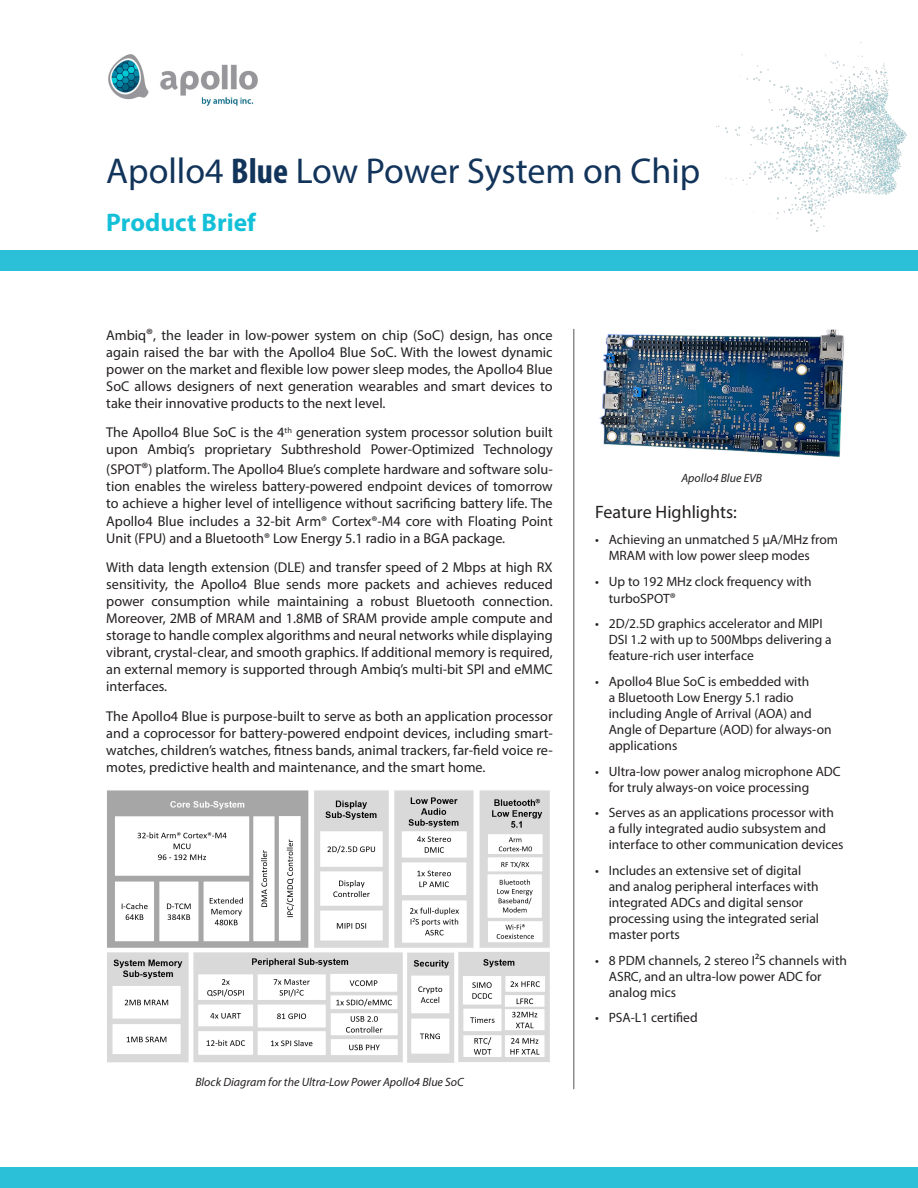
<style>
.page{position:relative;width:918px;height:1188px;background:#fff}
.page>*{position:absolute;margin:0;border:0;box-sizing:border-box;transform-origin:0 0}
.t1{font:36px "Myriad Pro";color:#12345a}
.t2{font:700 25.5px "Myriad Pro";color:#14c0d8}
.t3{font:18px "Myriad Pro";color:#231f20}
.t4{font:14.25px/17.1px "Myriad Pro";color:#231f20;text-align:justify}
.t5{font:13.5px/16.2px "Myriad Pro";color:#231f20}
.t6{font:italic 12px "Myriad Pro";color:#231f20}
.s1{font-weight:700;font-stretch:condensed}
.s2{font-size:16.5px}
.s3{font-size:14.25px}
</style>
<div class="page">
<div style="left:0;top:1167px;width:918px;height:21px;background:#2bc0d7"></div>
<hr style="left:574px;top:329px;width:1px;height:760px;background:#57585a">
<img style="left:108px;top:54px;width:150px;height:52px">
<div style="left:0;top:250px;width:918px;height:21px;background:#2bc0d7"></div>
<img style="left:599px;top:329px;width:246px;height:128px">
<img style="left:107px;top:790px;width:443px;height:273px">
<img style="left:718px;top:42px;width:189px;height:189px">
<h1 class="t1" style="left:106px;top:148px;width:595px">Apollo4 <span class="s1">Blue</span> Low Power System on Chip</h1>
<h2 class="t2" style="left:106px;top:206px;width:151px">Product Brief</h2>
<p class="t4" style="left:106px;top:326px;width:448px">Ambiq<span class="s2">®</span>, the leader in low-power system on chip (SoC) design, has once again raised the bar with the Apollo4 Blue SoC. With the lowest dynamic power on the market and flexible low power sleep modes, the Apollo4 Blue SoC allows designers of next generation wearables and smart devices to take their innovative products to the next level.</p>
<p class="t4" style="left:106px;top:424px;width:448px">The Apollo4 Blue SoC is the 4<sup>th</sup> generation system processor solution built upon Ambiq’s proprietary Subthreshold Power-Optimized Technology</p>
<p class="t4" style="left:106px;top:461px;width:448px">(SPOT<span class="s2">®</span>) platform. The Apollo4 Blue’s complete hardware and software solu&shy;tion enables the wireless battery-powered endpoint devices of tomorrow to achieve a higher level of intelligence without sacrificing battery life. The Apollo4 Blue includes a 32-bit Arm® Cortex®-M4 core with Floating Point Unit (FPU) and a Bluetooth® Low Energy 5.1 radio in a BGA package.</p>
<p class="t4" style="left:106px;top:558px;width:448px">With data length extension (DLE) and transfer speed of 2 Mbps at high RX sensitivity, the Apollo4 Blue sends more packets and achieves reduced power consumption while maintaining a robust Bluetooth connection.<br>Moreover, 2MB of MRAM and 1.8MB of SRAM provide ample compute and storage to handle complex algorithms and neural networks while displaying vibrant, crystal-clear, and smooth graphics. If additional memory is required, an external memory is supported through Ambiq’s multi-bit SPI and eMMC interfaces.</p>
<p class="t4" style="left:106px;top:707px;width:448px">The Apollo4 Blue is purpose-built to serve as both an application processor and a coprocessor for battery-powered endpoint devices, including smart&shy;watches, children’s watches, fitness bands, animal trackers, far-field voice re&shy;motes, predictive health and maintenance, and the smart home.</p>
<p class="t6" style="left:195px;top:1075px;width:270px">Block Diagram for the Ultra-Low Power Apollo4 Blue SoC</p>
<p class="t6" style="left:681px;top:470px;width:82px">Apollo4 Blue EVB</p>
<p class="t3" style="left:595px;top:500px;width:143px">Feature Highlights:</p>
<p class="t5" style="left:609px;top:531px;width:231px;text-indent:-14px">• Achieving an unmatched 5 µA/MHz from<br>MRAM with low power sleep modes</p>
<p class="t5" style="left:609px;top:572px;width:204px;line-height:17.1px;text-indent:-14px">• Up to 192 MHz clock frequency with turboSPOT<span class="s3">®</span></p>
<p class="t5" style="left:609px;top:615px;width:224px;text-indent:-14px">• 2D/2.5D graphics accelerator and MIPI<br>DSI 1.2 with up to 500Mbps delivering a feature-rich user interface</p>
<p class="t5" style="left:609px;top:673px;width:224px;text-indent:-14px">• Apollo4 Blue SoC is embedded with<br>a Bluetooth Low Energy 5.1 radio including Angle of Arrival (AOA) and<br>Angle of Departure (AOD) for always-on applications</p>
<p class="t5" style="left:609px;top:763px;width:233px;text-indent:-14px">• Ultra-low power analog microphone ADC for truly always-on voice processing</p>
<p class="t5" style="left:609px;top:804px;width:236px;text-indent:-14px">• Serves as an applications processor with a fully integrated audio subsystem and interface to other communication devices</p>
<p class="t5" style="left:609px;top:862px;width:212px;text-indent:-14px">• Includes an extensive set of digital and analog peripheral interfaces with integrated ADCs and digital sensor processing using the integrated serial master ports</p>
<p class="t5" style="left:609px;top:952px;width:240px;text-indent:-14px">• 8 PDM channels, 2 stereo I2S channels with<br>ASRC, and an ultra-low power ADC for analog mics</p>
<p class="t5" style="left:595px;top:1009px;width:104px">• PSA-L1 certified</p>
</div>
